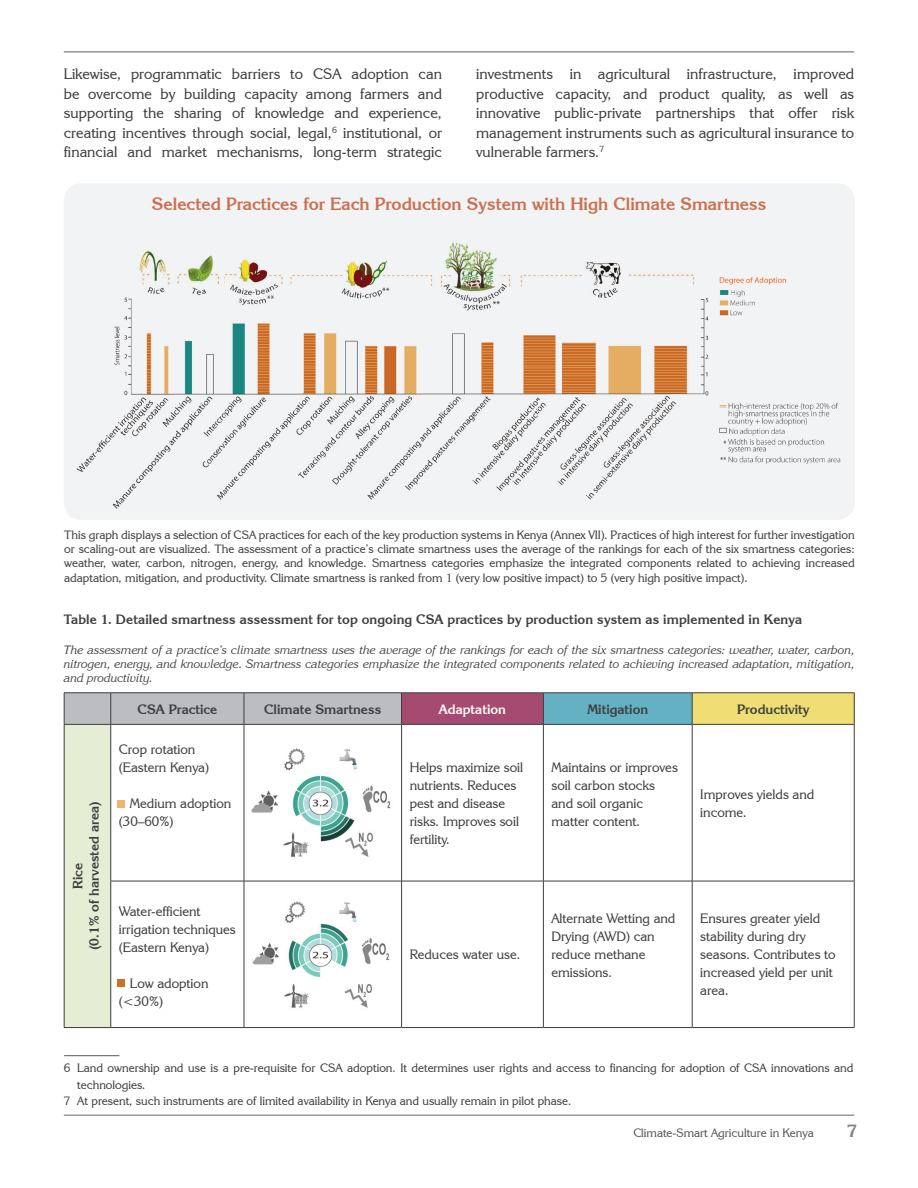
<style>
.page{position:relative;width:918px;height:1188px;background:#fff}
.page>*{position:absolute;margin:0;border:0;box-sizing:border-box;transform-origin:0 0}
.t1{font:700 18px "Korinna IT Cby BT";color:#808285}
.t2{font:700 17.7px "Korinna IT Cby BT";color:#cb7051}
.t3{font:15px/19.5px "Korinna IT Cby BT";letter-spacing:.005em;color:#3e3e3f;text-align:justify}
.t4{font:13.5px/18px "Korinna IT Cby BT";color:#3e3e3f}
.t5{font:700 13.5px/16.2px "Korinna IT Cby BT";letter-spacing:.005em;color:#3e3e3f;text-align:center}
.t6{font:700 13.5px "Korinna IT Cby BT";color:#fffef8}
.t7{font:12px/14.4px "Korinna IT Cby BT";color:#3e3e3f;text-align:justify}
.t8{font:italic 12px/14.4px "Korinna IT Cby BT";color:#3e3e3f;text-align:justify}
.t9{font:12px "Korinna IT Cby BT";color:#545557}
</style>
<div class="page">
<hr style="left:64px;top:52px;width:790px;height:1px;background:#636366">
<hr style="left:64px;top:1115px;width:790px;height:1px;background:#636366">
<div style="left:64px;top:183px;width:790px;height:337px;background:#f2f3f4"></div>
<img style="left:69px;top:226px;width:783px;height:283px">
<div style="left:65px;top:694px;width:336px;height:30px;background:#bcbdc0"></div>
<div style="left:402px;top:693px;width:141px;height:31px;background:#a54b70"></div>
<div style="left:543px;top:693px;width:149px;height:31px;background:#65b1c4"></div>
<div style="left:692px;top:693px;width:162px;height:31px;background:#eede74"></div>
<div style="left:64px;top:724px;width:47px;height:304px;background:#e5eed5"></div>
<svg style="left:245px;top:725px;width:609px;height:156px"></svg>
<hr style="left:64px;top:693px;width:47px;height:1px;background:#3e3e3f">
<hr style="left:64px;top:693px;width:1px;height:31px;background:#3e3e3f">
<hr style="left:111px;top:693px;width:133px;height:1px;background:#3e3e3f">
<hr style="left:244px;top:693px;width:158px;height:1px;background:#3e3e3f">
<hr style="left:402px;top:693px;width:142px;height:1px;background:#3e3e3f">
<hr style="left:401px;top:693px;width:1px;height:31px;background:#3e3e3f">
<hr style="left:543px;top:693px;width:1px;height:31px;background:#3e3e3f">
<hr style="left:110px;top:693px;width:1px;height:31px;background:#3e3e3f">
<hr style="left:244px;top:693px;width:1px;height:31px;background:#3e3e3f">
<hr style="left:544px;top:693px;width:148px;height:1px;background:#3e3e3f">
<hr style="left:692px;top:693px;width:162px;height:1px;background:#3e3e3f">
<hr style="left:692px;top:693px;width:1px;height:31px;background:#3e3e3f">
<hr style="left:854px;top:693px;width:1px;height:31px;background:#3e3e3f">
<hr style="left:64px;top:724px;width:47px;height:1px;background:#3e3e3f">
<hr style="left:64px;top:725px;width:1px;height:156px;background:#3e3e3f">
<hr style="left:64px;top:881px;width:1px;height:146px;background:#3e3e3f">
<hr style="left:64px;top:1027px;width:47px;height:1px;background:#3e3e3f">
<hr style="left:111px;top:724px;width:133px;height:1px;background:#3e3e3f">
<hr style="left:244px;top:724px;width:158px;height:1px;background:#3e3e3f">
<hr style="left:402px;top:724px;width:142px;height:1px;background:#3e3e3f">
<hr style="left:110px;top:725px;width:1px;height:156px;background:#3e3e3f">
<hr style="left:244px;top:725px;width:1px;height:156px;background:#3e3e3f">
<hr style="left:401px;top:725px;width:1px;height:156px;background:#3e3e3f">
<hr style="left:543px;top:724px;width:149px;height:1px;background:#3e3e3f">
<hr style="left:543px;top:725px;width:1px;height:156px;background:#3e3e3f">
<hr style="left:692px;top:724px;width:162px;height:1px;background:#3e3e3f">
<hr style="left:692px;top:725px;width:1px;height:156px;background:#3e3e3f">
<hr style="left:854px;top:725px;width:1px;height:156px;background:#3e3e3f">
<hr style="left:111px;top:881px;width:133px;height:1px;background:#3e3e3f">
<hr style="left:110px;top:881px;width:1px;height:146px;background:#3e3e3f">
<hr style="left:244px;top:881px;width:158px;height:1px;background:#3e3e3f">
<hr style="left:244px;top:881px;width:1px;height:146px;background:#3e3e3f">
<hr style="left:402px;top:881px;width:141px;height:1px;background:#3e3e3f">
<hr style="left:401px;top:881px;width:1px;height:146px;background:#3e3e3f">
<hr style="left:543px;top:881px;width:149px;height:1px;background:#3e3e3f">
<hr style="left:543px;top:881px;width:1px;height:146px;background:#3e3e3f">
<hr style="left:692px;top:881px;width:162px;height:1px;background:#3e3e3f">
<hr style="left:692px;top:881px;width:1px;height:146px;background:#3e3e3f">
<hr style="left:854px;top:881px;width:1px;height:146px;background:#3e3e3f">
<hr style="left:111px;top:1027px;width:133px;height:1px;background:#3e3e3f">
<hr style="left:244px;top:1027px;width:158px;height:1px;background:#3e3e3f">
<hr style="left:402px;top:1027px;width:141px;height:1px;background:#3e3e3f">
<hr style="left:543px;top:1027px;width:149px;height:1px;background:#3e3e3f">
<hr style="left:692px;top:1027px;width:162px;height:1px;background:#3e3e3f">
<div style="left:117px;top:801px;width:8px;height:7px;background:#f0b668"></div>
<div style="left:117px;top:980px;width:8px;height:7px;background:#d56d27"></div>
<img style="left:249px;top:741px;width:146px;height:124px">
<img style="left:252px;top:901px;width:138px;height:107px">
<hr style="left:64px;top:1055px;width:55px;height:1px;background:#57585a">
<p class="t3" style="left:64px;top:64px;width:380px">Likewise, programmatic barriers to CSA adoption can be overcome by building capacity among farmers and supporting the sharing of knowledge and experience, creating incentives through social, legal,<sup>6</sup> institutional, or financial and market mechanisms, long-term strategic</p>
<p class="t3" style="left:476px;top:64px;width:380px">investments in agricultural infrastructure, improved productive capacity, and product quality, as well as innovative public-private partnerships that offer risk management instruments such as agricultural insurance to vulnerable farmers.<sup>7</sup></p>
<h2 class="t2" style="left:152px;top:193px;width:616px">Selected Practices for Each Production System with High Climate Smartness</h2>
<p class="t7" style="left:64px;top:527px;width:792px">This graph displays a selection of CSA practices for each of the key production systems in Kenya (Annex VII). Practices of high interest for further investigation or scaling-out are visualized. The assessment of a practice’s climate smartness uses the average of the rankings for each of the six smartness categories: weather, water, carbon, nitrogen, energy, and knowledge. Smartness categories emphasize the integrated components related to achieving increased adaptation, mitigation, and productivity. Climate smartness is ranked from 1 (very low positive impact) to 5 (very high positive impact).</p>
<p class="t5" style="left:64px;top:611px;width:740px">Table 1. Detailed smartness assessment for top ongoing CSA practices by production system as implemented in Kenya</p>
<p class="t8" style="left:64px;top:642px;width:792px">The assessment of a practice’s climate smartness uses the average of the rankings for each of the six smartness categories: weather, water, carbon, nitrogen, energy, and knowledge. Smartness categories emphasize the integrated components related to achieving increased adaptation, mitigation, and productivity.</p>
<p class="t5" style="left:137px;top:701px;width:82px">CSA Practice</p>
<p class="t5" style="left:264px;top:701px;width:119px">Climate Smartness</p>
<p class="t6" style="left:439px;top:701px;width:69px">Adaptation</p>
<p class="t5" style="left:587px;top:701px;width:62px">Mitigation</p>
<p class="t5" style="left:737px;top:701px;width:74px">Productivity</p>
<p class="t5" style="left:70px;top:950px;width:151px;rotate:-90deg">Rice<br>(0.1% of harvested area)</p>
<p class="t4" style="left:119px;top:740px;width:92px">Crop rotation (Eastern Kenya)</p>
<p class="t4" style="left:119px;top:794px;width:114px;text-indent:11px">Medium adoption (30–60%)</p>
<p class="t4" style="left:119px;top:903px;width:119px">Water-efficient irrigation techniques (Eastern Kenya)</p>
<p class="t4" style="left:119px;top:975px;width:91px;text-indent:11px">Low adoption (&lt;30%)</p>
<p class="t4" style="left:410px;top:758px;width:115px">Helps maximize soil nutrients. Reduces pest and disease risks. Improves soil fertility.</p>
<p class="t4" style="left:551px;top:758px;width:128px">Maintains or improves soil carbon stocks and soil organic matter content.</p>
<p class="t4" style="left:700px;top:785px;width:116px">Improves yields and income.</p>
<p class="t4" style="left:410px;top:945px;width:112px">Reduces water use.</p>
<p class="t4" style="left:551px;top:909px;width:125px">Alternate Wetting and<br>Drying (AWD) can reduce methane emissions.</p>
<p class="t4" style="left:700px;top:909px;width:137px">Ensures greater yield stability during dry seasons. Contributes to increased yield per unit area.</p>
<p class="t7" style="left:64px;top:1061px;width:791px">6 Land ownership and use is a pre-requisite for CSA adoption. It determines user rights and access to financing for adoption of CSA innovations and</p>
<p class="t7" style="left:77px;top:1077px;width:70px">technologies.</p>
<p class="t7" style="left:64px;top:1094px;width:509px">7 At present, such instruments are of limited availability in Kenya and usually remain in pilot phase.</p>
<p class="t9" style="left:633px;top:1125px;width:182px">Climate-Smart Agriculture in Kenya</p>
<h1 class="t1" style="left:847px;top:1120px;width:12px">7</h1>
</div>
